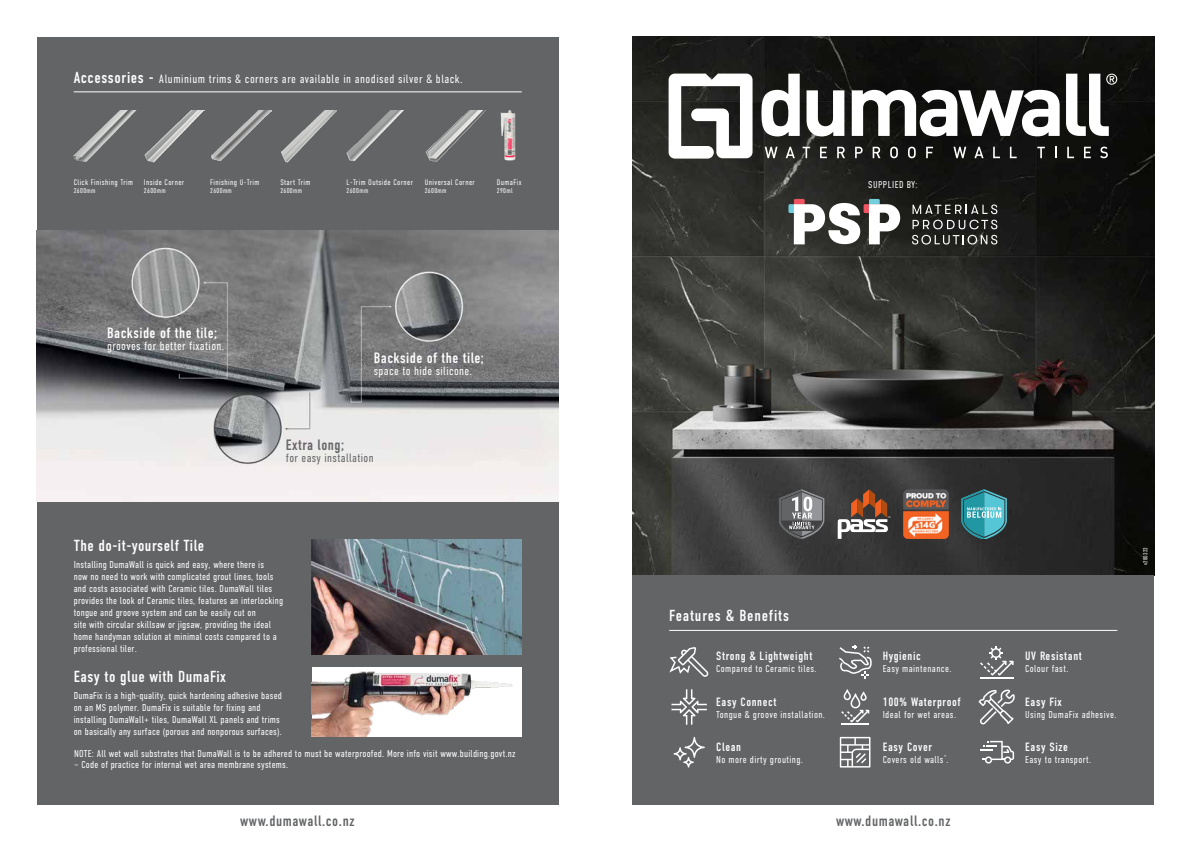
<style>
.page{position:relative;width:1191px;height:842px;background:#fff}
.page>*{position:absolute;margin:0;border:0;box-sizing:border-box;transform-origin:0 0}
.t1{font:16px "DIN Condensed";letter-spacing:.03em;color:#fff}
.t2{font:16px "DIN Condensed";letter-spacing:.05em;color:#fff}
.t3{font:15px "DIN Condensed";letter-spacing:.04em;color:#636466}
.t4{font:15px "DIN Condensed";letter-spacing:.03em;color:#fff}
.t5{font:300 12px "DIN Condensed";letter-spacing:.04em;color:#fff}
.t6{font:12px "DIN Condensed";letter-spacing:.05em;color:#fff}
.t7{font:300 12px "DIN Condensed";letter-spacing:.03em;color:#636466}
.t8{font:300 10px/12px "DIN Condensed";letter-spacing:.02em;color:#fff}
.t9{font:300 10px "DIN Condensed";letter-spacing:.04em;color:#fff}
.t10{font:300 10px "DIN Condensed";letter-spacing:.05em;color:#fff}
.t11{font:300 8px "DIN Condensed";letter-spacing:.05em;color:#fff}
.t12{font:300 7px "DIN Condensed";letter-spacing:.05em;color:#fff}
.t13{font:300 6px "DIN Condensed";letter-spacing:.04em;color:#fff}
.s1{font-weight:400;font-size:16px}
</style>
<div class="page">
<img style="left:632px;top:37px;width:522px;height:538px">
<div style="left:37px;top:37px;width:521px;height:768px;background:#636466"></div>
<svg style="left:779px;top:489px;width:45px;height:50px;background:#727274"></svg>
<svg style="left:961px;top:489px;width:46px;height:50px;background:#44919b"></svg>
<svg style="left:837px;top:489px;width:53px;height:50px;background:#796256"></svg>
<img style="left:903px;top:489px;width:45px;height:50px">
<div style="left:632px;top:575px;width:522px;height:230px;background:#636466"></div>
<svg style="left:669px;top:647px;width:39px;height:30px"></svg>
<svg style="left:839px;top:645px;width:32px;height:34px"></svg>
<hr style="left:979px;top:677px;width:34px;height:1px;background:#fff">
<svg style="left:980px;top:646px;width:33px;height:29px"></svg>
<svg style="left:978px;top:689px;width:37px;height:35px"></svg>
<hr style="left:841px;top:723px;width:28px;height:2px;background:#fff">
<svg style="left:841px;top:689px;width:28px;height:33px"></svg>
<svg style="left:671px;top:689px;width:36px;height:36px"></svg>
<svg style="left:980px;top:741px;width:34px;height:23px"></svg>
<svg style="left:839px;top:737px;width:31px;height:30px"></svg>
<svg style="left:673px;top:737px;width:32px;height:30px"></svg>
<hr style="left:669px;top:630px;width:448px;height:1px;background:#fff">
<svg style="left:668px;top:74px;width:84px;height:85px"></svg>
<svg style="left:761px;top:74px;width:38px;height:62px"></svg>
<svg style="left:806px;top:90px;width:38px;height:46px"></svg>
<svg style="left:851px;top:90px;width:208px;height:46px"></svg>
<svg style="left:1066px;top:74px;width:51px;height:62px"></svg>
<svg style="left:764px;top:147px;width:13px;height:11px"></svg>
<svg style="left:785px;top:147px;width:10px;height:11px"></svg>
<svg style="left:802px;top:147px;width:8px;height:11px"></svg>
<svg style="left:820px;top:147px;width:7px;height:11px"></svg>
<svg style="left:837px;top:147px;width:8px;height:11px"></svg>
<svg style="left:855px;top:147px;width:7px;height:11px"></svg>
<svg style="left:872px;top:147px;width:8px;height:11px"></svg>
<svg style="left:890px;top:147px;width:8px;height:11px"></svg>
<svg style="left:908px;top:147px;width:7px;height:11px"></svg>
<svg style="left:926px;top:147px;width:7px;height:11px"></svg>
<svg style="left:953px;top:147px;width:13px;height:11px"></svg>
<svg style="left:974px;top:147px;width:9px;height:11px"></svg>
<svg style="left:993px;top:147px;width:7px;height:11px"></svg>
<svg style="left:1010px;top:147px;width:6px;height:11px"></svg>
<svg style="left:1037px;top:147px;width:7px;height:11px"></svg>
<svg style="left:1054px;top:147px;width:2px;height:11px"></svg>
<svg style="left:1067px;top:147px;width:7px;height:11px"></svg>
<svg style="left:1084px;top:147px;width:6px;height:11px"></svg>
<svg style="left:1100px;top:147px;width:7px;height:11px"></svg>
<img style="left:312px;top:539px;width:210px;height:116px">
<img style="left:312px;top:667px;width:210px;height:70px">
<img style="left:37px;top:230px;width:521px;height:272px">
<img style="left:74px;top:110px;width:62px;height:52px">
<img style="left:500px;top:110px;width:16px;height:51px">
<img style="left:211px;top:110px;width:60px;height:52px">
<img style="left:144px;top:110px;width:60px;height:53px">
<img style="left:346px;top:110px;width:57px;height:51px">
<img style="left:281px;top:110px;width:56px;height:53px">
<img style="left:425px;top:110px;width:60px;height:52px">
<hr style="left:74px;top:92px;width:448px;height:1px;background:#fff">
<svg style="left:912px;top:204px;width:85px;height:10px"></svg>
<svg style="left:912px;top:220px;width:85px;height:9px"></svg>
<svg style="left:912px;top:235px;width:85px;height:10px"></svg>
<svg style="left:788px;top:199px;width:112px;height:45px"></svg>
<p class="t5" style="left:74px;top:72px;width:390px"><span class="s1">Accessories -</span> Aluminium trims &amp; corners are available in anodised silver &amp; black.</p>
<p class="t11" style="left:74px;top:177px;width:61px">Click Finishing Trim</p>
<p class="t12" style="left:74px;top:187px;width:23px">2600mm</p>
<p class="t11" style="left:144px;top:177px;width:42px">Inside Corner</p>
<p class="t12" style="left:144px;top:187px;width:23px">2600mm</p>
<p class="t11" style="left:210px;top:177px;width:51px">Finishing U-Trim</p>
<p class="t12" style="left:210px;top:187px;width:23px">2600mm</p>
<p class="t11" style="left:280px;top:177px;width:32px">Start Trim</p>
<p class="t12" style="left:280px;top:187px;width:23px">2600mm</p>
<p class="t11" style="left:346px;top:177px;width:68px">L-Trim Outside Corner</p>
<p class="t12" style="left:346px;top:187px;width:23px">2600mm</p>
<p class="t11" style="left:425px;top:177px;width:52px">Universal Corner</p>
<p class="t12" style="left:425px;top:187px;width:23px">2600mm</p>
<p class="t11" style="left:497px;top:177px;width:26px">DumaFix</p>
<p class="t12" style="left:497px;top:187px;width:17px">290ml</p>
<h2 class="t4" style="left:107px;top:325px;width:112px">Backside of the tile;</h2>
<p class="t5" style="left:107px;top:339px;width:119px">grooves for better fixation.</p>
<h2 class="t4" style="left:374px;top:349px;width:112px">Backside of the tile;</h2>
<p class="t5" style="left:374px;top:364px;width:100px">space to hide silicone.</p>
<h2 class="t3" style="left:286px;top:436px;width:60px">Extra long;</h2>
<p class="t7" style="left:286px;top:451px;width:89px">for easy installation</p>
<h1 class="t1" style="left:74px;top:537px;width:132px">The do-it-yourself Tile</h1>
<p class="t8" style="left:74px;top:559px;width:211px">Installing DumaWall is quick and easy, where there is<br>now no need to work with complicated grout lines, tools and costs associated with Ceramic tiles. DumaWall tiles provides the look of Ceramic tiles, features an interlocking tongue and groove system and can be easily cut on<br>site with circular skillsaw or jigsaw, providing the ideal home handyman solution at minimal costs compared to a professional tiler.</p>
<h1 class="t1" style="left:74px;top:667px;width:154px">Easy to glue with DumaFix</h1>
<p class="t8" style="left:74px;top:689px;width:210px">DumaFix is a high-quality, quick hardening adhesive based on an MS polymer. DumaFix is suitable for fixing and installing DumaWall+ tiles, DumaWall XL panels and trims on basically any surface (porous and nonporous surfaces).</p>
<p class="t8" style="left:74px;top:747px;width:443px">NOTE: All wet wall substrates that DumaWall is to be adhered to must be waterproofed. More info visit www.building.govt.nz</p>
<p class="t8" style="left:74px;top:758px;width:215px">– Code of practice for internal wet area membrane systems.</p>
<p class="t10" style="left:868px;top:179px;width:51px">SUPPLIED BY:</p>
<h1 class="t2" style="left:669px;top:606px;width:121px">Features &amp; Benefits</h1>
<p class="t6" style="left:716px;top:649px;width:98px">Strong &amp; Lightweight</p>
<p class="t9" style="left:716px;top:663px;width:102px">Compared to Ceramic tiles.</p>
<p class="t6" style="left:882px;top:649px;width:40px">Hygienic</p>
<p class="t9" style="left:882px;top:663px;width:70px">Easy maintenance.</p>
<p class="t6" style="left:716px;top:695px;width:62px">Easy Connect</p>
<p class="t9" style="left:716px;top:708px;width:110px">Tongue &amp; groove installation.</p>
<p class="t6" style="left:882px;top:695px;width:80px">100% Waterproof</p>
<p class="t9" style="left:882px;top:708px;width:75px">Ideal for wet areas.</p>
<p class="t6" style="left:716px;top:740px;width:26px">Clean</p>
<p class="t9" style="left:716px;top:754px;width:88px">No more dirty grouting.</p>
<p class="t6" style="left:882px;top:740px;width:51px">Easy Cover</p>
<p class="t9" style="left:882px;top:754px;width:67px">Covers old walls<sup>*</sup>.</p>
<h2 class="t3" style="left:240px;top:812px;width:116px">www.dumawall.co.nz</h2>
<h2 class="t3" style="left:836px;top:812px;width:116px">www.dumawall.co.nz</h2>
<p class="t13" style="left:1142px;top:565px;width:20px;rotate:-90deg">v280323</p>
<p class="t6" style="left:1025px;top:649px;width:58px">UV Resistant</p>
<p class="t9" style="left:1025px;top:663px;width:45px">Colour fast.</p>
<p class="t6" style="left:1025px;top:695px;width:38px">Easy Fix</p>
<p class="t9" style="left:1025px;top:708px;width:93px">Using DumaFix adhesive.</p>
<p class="t6" style="left:1025px;top:740px;width:44px">Easy Size</p>
<p class="t9" style="left:1025px;top:754px;width:68px">Easy to transport.</p>
</div>
